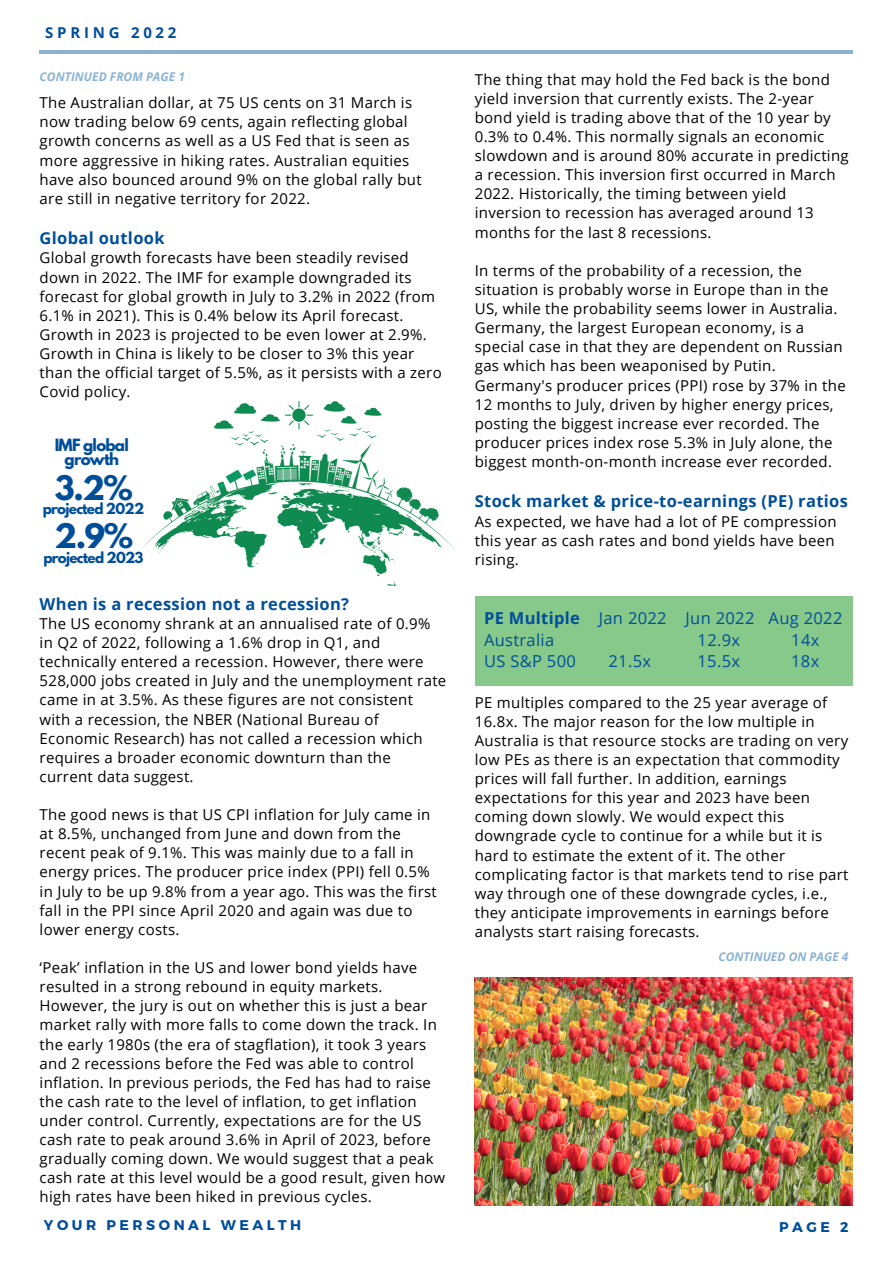
<style>
.page{position:relative;width:893px;height:1264px;background:#fff}
.page>*{position:absolute;margin:0;border:0;box-sizing:border-box;transform-origin:0 0}
.t1{font:700 30px "League Spartan";color:#004e99}
.t2{font:700 16.5px "Open Sans";letter-spacing:.02em;color:#004e99}
.t3{font:16.5px/21.3px "Open Sans";letter-spacing:.02em;color:#004e99}
.t4{font:15px/19px "Open Sans";letter-spacing:.02em;color:#000}
.t5{font:700 15px/13.2px "League Spartan";letter-spacing:-.05em;color:#004e99;text-align:center}
.t6{font:700 15px "Open Sans";letter-spacing:.25em;color:#004e99}
.t7{font:700 14.1px "Montserrat";letter-spacing:.25em;color:#004e99}
.t8{font:700 13.5px "League Spartan";letter-spacing:-.05em;color:#004e99}
.t9{font:italic 700 12px "Open Sans";color:#8ab3d3}
.s1{font-weight:700}
</style>
<div class="page">
<hr style="left:40px;top:50px;width:812px;height:4px;background:#8ab3d3">
<img style="left:475px;top:977px;width:377px;height:228px">
<img style="left:142px;top:401px;width:314px;height:185px">
<div style="left:475px;top:595px;width:377px;height:90px;background:#87c98a"></div>
<p class="t6" style="left:45px;top:22px;width:133px">SPRING 2022</p>
<p class="t9" style="left:40px;top:68px;width:147px">CONTINUED FROM PAGE 1</p>
<p class="t4" style="left:475px;top:69px;width:375px">The thing that may hold the Fed back is the bond yield inversion that currently exists. The 2-year bond yield is trading above that of the 10 year by 0.3% to 0.4%. This normally signals an economic slowdown and is around 80% accurate in predicting a recession. This inversion first occurred in March 2022. Historically, the timing between yield inversion to recession has averaged around 13 months for the last 8 recessions.</p>
<p class="t4" style="left:475px;top:260px;width:372px">In terms of the probability of a recession, the situation is probably worse in Europe than in the US, while the probability seems lower in Australia.<br>Germany, the largest European economy, is a special case in that they are dependent on Russian gas which has been weaponised by Putin.<br>Germany's producer prices (PPI) rose by 37% in the 12 months to July, driven by higher energy prices, posting the biggest increase ever recorded. The producer prices index rose 5.3% in July alone, the biggest month-on-month increase ever recorded.</p>
<p class="t2" style="left:475px;top:490px;width:374px">Stock market &amp; price-to-earnings (PE) ratios</p>
<p class="t4" style="left:475px;top:511px;width:363px">As expected, we have had a lot of PE compression this year as cash rates and bond yields have been rising.</p>
<p class="t4" style="left:40px;top:93px;width:383px">The Australian dollar, at 75 US cents on 31 March is now trading below 69 cents, again reflecting global growth concerns as well as a US Fed that is seen as more aggressive in hiking rates. Australian equities have also bounced around 9% on the global rally but are still in negative territory for 2022.</p>
<p class="t2" style="left:40px;top:227px;width:126px">Global outlook</p>
<p class="t4" style="left:40px;top:248px;width:403px">Global growth forecasts have been steadily revised down in 2022. The IMF for example downgraded its forecast for global growth in July to 3.2% in 2022 (from 6.1% in 2021). This is 0.4% below its April forecast.<br>Growth in 2023 is projected to be even lower at 2.9%.<br>Growth in China is likely to be closer to 3% this year than the official target of 5.5%, as it persists with a zero Covid policy.</p>
<p class="t5" style="left:55px;top:441px;width:76px">IMF global growth</p>
<p class="t8" style="left:43px;top:502px;width:103px">projected 2022</p>
<h1 class="t1" style="left:55px;top:473px;width:79px">3.2%</h1>
<h1 class="t1" style="left:55px;top:521px;width:80px">2.9%</h1>
<p class="t8" style="left:43px;top:550px;width:102px">projected 2023</p>
<p class="t2" style="left:40px;top:592px;width:311px">When is a recession not a recession?</p>
<p class="t4" style="left:40px;top:613px;width:408px">The US economy shrank at an annualised rate of 0.9% in Q2 of 2022, following a 1.6% drop in Q1, and technically entered a recession. However, there were 528,000 jobs created in July and the unemployment rate came in at 3.5%. As these figures are not consistent with a recession, the NBER (National Bureau of Economic Research) has not called a recession which requires a broader economic downturn than the current data suggest.</p>
<p class="t4" style="left:40px;top:804px;width:398px">The good news is that US CPI inflation for July came in at 8.5%, unchanged from June and down from the recent peak of 9.1%. This was mainly due to a fall in energy prices. The producer price index (PPI) fell 0.5% in July to be up 9.8% from a year ago. This was the first fall in the PPI since April 2020 and again was due to lower energy costs.</p>
<p class="t4" style="left:40px;top:957px;width:407px">‘Peak’ inflation in the US and lower bond yields have resulted in a strong rebound in equity markets.<br>However, the jury is out on whether this is just a bear market rally with more falls to come down the track. In the early 1980s (the era of stagflation), it took 3 years and 2 recessions before the Fed was able to control inflation. In previous periods, the Fed has had to raise the cash rate to the level of inflation, to get inflation under control. Currently, expectations are for the US cash rate to peak around 3.6% in April of 2023, before gradually coming down. We would suggest that a peak cash rate at this level would be a good result, given how high rates have been hiked in previous cycles.</p>
<p class="t7" style="left:44px;top:1215px;width:259px">YOUR PERSONAL WEALTH</p>
<p class="t7" style="left:779px;top:1217px;width:71px">PAGE 2</p>
<p class="t3" style="left:484px;top:607px;width:360px"><span class="s1">PE Multiple</span> Jan 2022 Jun 2022 Aug 2022<br>Australia</p>
<p class="t3" style="left:697px;top:628px;width:44px">12.9x</p>
<p class="t3" style="left:791px;top:628px;width:30px">14x</p>
<p class="t3" style="left:484px;top:650px;width:93px">US S&amp;P 500</p>
<p class="t3" style="left:608px;top:650px;width:44px">21.5x</p>
<p class="t3" style="left:697px;top:650px;width:44px">15.5x</p>
<p class="t3" style="left:791px;top:650px;width:30px">18x</p>
<p class="t4" style="left:475px;top:692px;width:375px">PE multiples compared to the 25 year average of 16.8x. The major reason for the low multiple in Australia is that resource stocks are trading on very low PEs as there is an expectation that commodity prices will fall further. In addition, earnings expectations for this year and 2023 have been coming down slowly. We would expect this downgrade cycle to continue for a while but it is hard to estimate the extent of it. The other complicating factor is that markets tend to rise part way through one of these downgrade cycles, i.e., they anticipate improvements in earnings before analysts start raising forecasts.</p>
<p class="t9" style="left:718px;top:948px;width:132px">CONTINUED ON PAGE 4</p>
</div>
